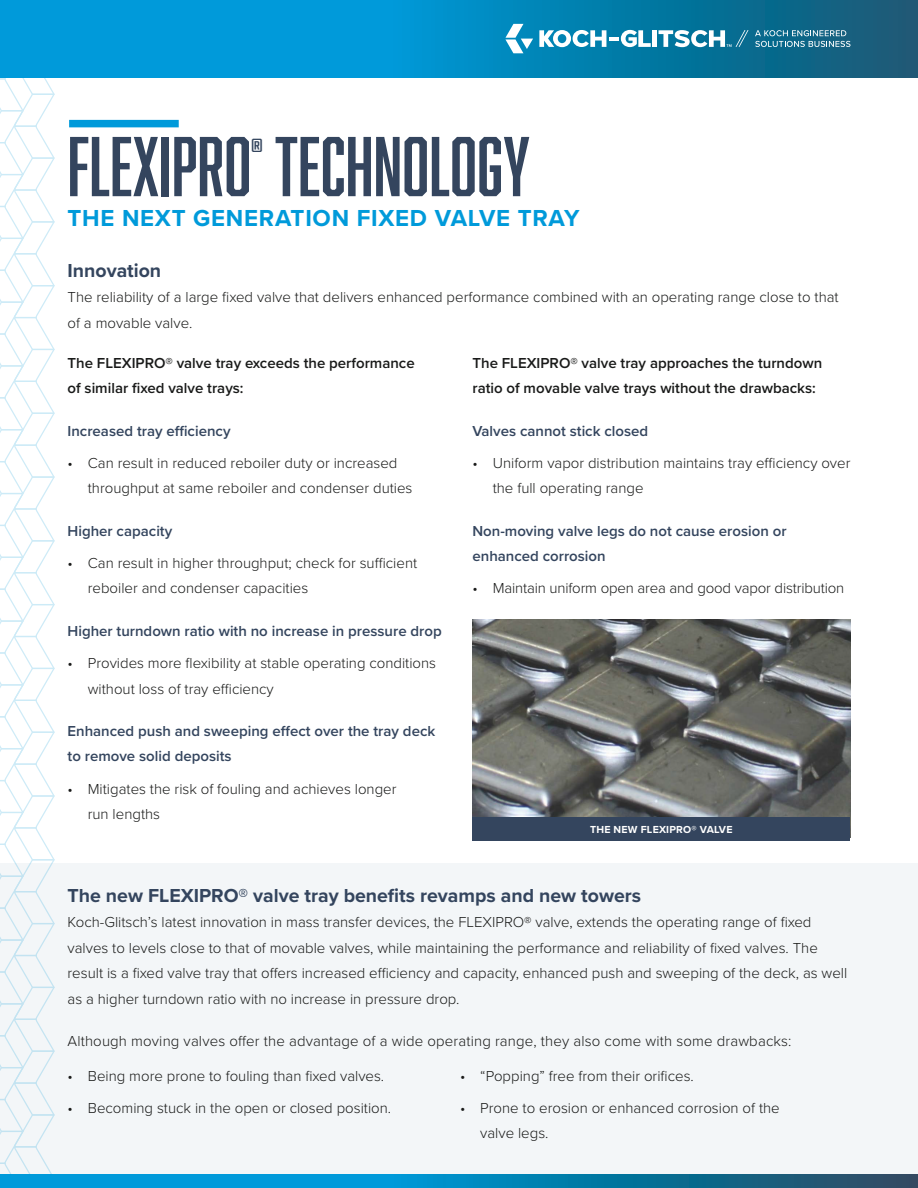
<style>
.page{position:relative;width:918px;height:1188px;background:#fff}
.page>*{position:absolute;margin:0;border:0;box-sizing:border-box;transform-origin:0 0}
.t1{font:78px "Abolition";color:#34455e}
.t2{font:700 24px "Proxima Nova";letter-spacing:.03em;color:#009ada}
.t3{font:700 19.5px "Proxima Nova";color:#34455e}
.t4{font:17.55px "Abolition";color:#34455e}
.t5{font:300 15px/25.5px "Proxima Nova";color:#191a19}
.t6{font:600 15px/25.5px "Proxima Nova";color:#34455e}
.t7{font:600 15px/25.5px "Proxima Nova";color:#191a19}
.t8{font:700 10.5px "Proxima Nova";letter-spacing:.02em;color:#fff}
</style>
<div class="page">
<div style="left:0;top:863px;width:918px;height:325px;background:#f3f6f8"></div>
<svg style="left:0;top:1174px;width:918px;height:14px;background:#0881b3"></svg>
<svg style="left:0;top:0;width:918px;height:77px;background:#0387bc"></svg>
<div style="left:652px;top:30px;width:5px;height:17px;background:#fff"></div>
<svg style="left:539px;top:30px;width:112px;height:17px"></svg>
<svg style="left:659px;top:30px;width:90px;height:17px"></svg>
<svg style="left:505px;top:24px;width:28px;height:29px"></svg>
<svg style="left:755px;top:30px;width:95px;height:17px;background:#478aa3"></svg>
<img style="left:473px;top:619px;width:377px;height:198px">
<div style="left:472px;top:817px;width:378px;height:24px;background:#34455e"></div>
<svg style="left:0;top:77px;width:54px;height:1098px"></svg>
<div style="left:69px;top:120px;width:110px;height:7px;background:#009ada"></div>
<h1 class="t1" style="left:68px;top:121px;width:464px">FLEXIPRO TECHNOLOGY</h1>
<h1 class="t4" style="left:251px;top:135px;width:13px">®</h1>
<h1 class="t2" style="left:68px;top:201px;width:514px">THE NEXT GENERATION FIXED VALVE TRAY</h1>
<h2 class="t3" style="left:68px;top:255px;width:95px">Innovation</h2>
<p class="t5" style="left:68px;top:283px;width:773px">The reliability of a large fixed valve that delivers enhanced performance combined with an operating range close to that of a movable valve.</p>
<h3 class="t7" style="left:68px;top:349px;width:349px">The FLEXIPRO® valve tray exceeds the performance of similar fixed valve trays:</h3>
<h4 class="t6" style="left:68px;top:417px;width:165px">Increased tray efficiency</h4>
<p class="t5" style="left:88px;top:449px;width:326px;text-indent:-20px">• Can result in reduced reboiler duty or increased throughput at same reboiler and condenser duties</p>
<h4 class="t6" style="left:68px;top:517px;width:106px">Higher capacity</h4>
<p class="t5" style="left:88px;top:549px;width:331px;text-indent:-20px">• Can result in higher throughput; check for sufficient reboiler and condenser capacities</p>
<h4 class="t6" style="left:68px;top:618px;width:376px">Higher turndown ratio with no increase in pressure drop</h4>
<p class="t5" style="left:88px;top:649px;width:350px;text-indent:-20px">• Provides more flexibility at stable operating conditions without loss of tray efficiency</p>
<h4 class="t6" style="left:68px;top:718px;width:369px">Enhanced push and sweeping effect over the tray deck to remove solid deposits</h4>
<p class="t5" style="left:88px;top:775px;width:310px;text-indent:-20px">• Mitigates the risk of fouling and achieves longer run lengths</p>
<h3 class="t7" style="left:472px;top:349px;width:351px">The FLEXIPRO® valve tray approaches the turndown ratio of movable valve trays without the drawbacks:</h3>
<h4 class="t6" style="left:472px;top:417px;width:177px">Valves cannot stick closed</h4>
<p class="t5" style="left:493px;top:449px;width:359px;text-indent:-20px">• Uniform vapor distribution maintains tray efficiency over the full operating range</p>
<h4 class="t6" style="left:472px;top:517px;width:316px">Non-moving valve legs do not cause erosion or enhanced corrosion</h4>
<p class="t5" style="left:472px;top:575px;width:373px">• Maintain uniform open area and good vapor distribution</p>
<p class="t8" style="left:590px;top:822px;width:144px">THE NEW FLEXIPRO® VALVE</p>
<h2 class="t3" style="left:68px;top:881px;width:575px">The new FLEXIPRO® valve tray benefits revamps and new towers</h2>
<p class="t5" style="left:68px;top:909px;width:781px">Koch-Glitsch’s latest innovation in mass transfer devices, the FLEXIPRO® valve, extends the operating range of fixed valves to levels close to that of movable valves, while maintaining the performance and reliability of fixed valves. The result is a fixed valve tray that offers increased efficiency and capacity, enhanced push and sweeping of the deck, as well as a higher turndown ratio with no increase in pressure drop.</p>
<p class="t5" style="left:68px;top:1027px;width:726px">Although moving valves offer the advantage of a wide operating range, they also come with some drawbacks:</p>
<p class="t5" style="left:68px;top:1062px;width:318px">• Being more prone to fouling than fixed valves.</p>
<p class="t5" style="left:68px;top:1094px;width:325px">• Becoming stuck in the open or closed position.</p>
<p class="t5" style="left:460px;top:1062px;width:235px">• “Popping” free from their orifices.</p>
<p class="t5" style="left:480px;top:1094px;width:301px;text-indent:-20px">• Prone to erosion or enhanced corrosion of the valve legs.</p>
</div>
